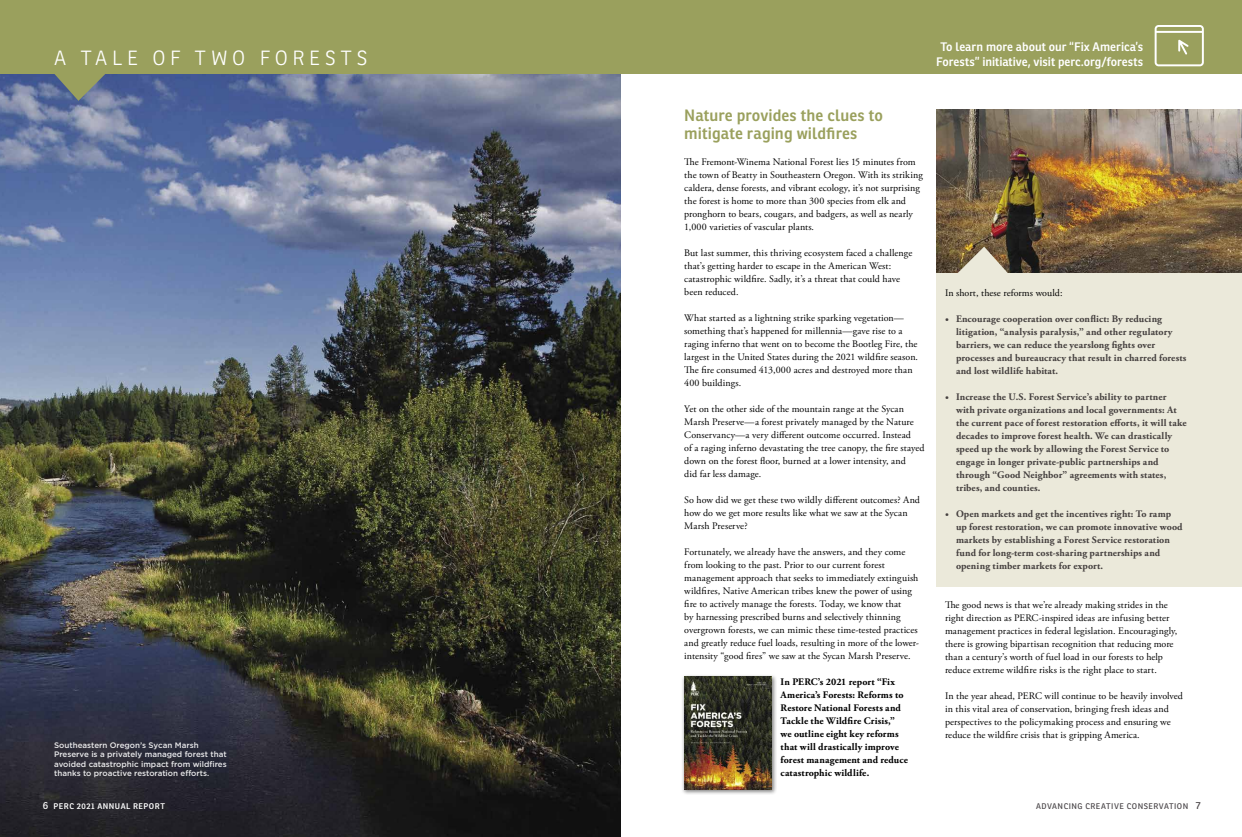
<style>
.page{position:relative;width:1242px;height:837px;background:#fff}
.page>*{position:absolute;margin:0;border:0;box-sizing:border-box;transform-origin:0 0}
.t1{font:300 20px "Ronnia";letter-spacing:.235em;color:#fff}
.t2{font:600 16px/18px "Ronnia";letter-spacing:.005em;color:#9aa05d}
.t3{font:600 12px/15px "Ronnia";color:#fff;text-align:center}
.t4{font:10px/13px "Adobe Garamond Pro";letter-spacing:.01em;color:#000}
.t5{font:700 10px/13px "Adobe Garamond Pro";letter-spacing:.01em;color:#4b474a}
.t6{font:700 10px/13px "Adobe Garamond Pro";letter-spacing:.01em;color:#000}
.t7{font:500 8px/9.6px "Gotham";color:#fff}
.t8{font:8px "Ronnia";letter-spacing:.06em;color:#4b474a}
.t9{font:600 8px "Ronnia";letter-spacing:.065em;color:#fff}
.s1{font-weight:400;font-size:10px}
.s2{font-weight:400}
.s3{font-size:10px}
</style>
<div class="page">
<div style="left:936px;top:273px;width:306px;height:313px;background:#ebe9da"></div>
<img style="left:0;top:73px;width:621px;height:764px">
<div style="left:0;top:0;width:1242px;height:73px;background:#9aa05d"></div>
<img style="left:936px;top:109px;width:306px;height:164px">
<svg style="left:1155px;top:25px;width:49px;height:41px"></svg>
<svg style="left:54px;top:73px;width:52px;height:28px"></svg>
<svg style="left:957px;top:247px;width:52px;height:26px"></svg>
<div style="left:681px;top:674px;width:96px;height:121px;background:#000;opacity:.5"></div>
<img style="left:684px;top:676px;width:88px;height:114px">
<h1 class="t1" style="left:54px;top:46px;width:315px">A TALE OF TWO FORESTS</h1>
<p class="t3" style="left:936px;top:39px;width:209px">To learn more about our “Fix America’s<br>Forests” initiative, visit perc.org/forests</p>
<p class="t7" style="left:54px;top:740px;width:174px">Southeastern Oregon’s Sycan Marsh Preserve is a privately managed forest that avoided catastrophic impact from wildfires thanks to proactive restoration efforts.</p>
<p class="t9" style="left:43px;top:801px;width:124px"><span class="s1">6</span> PERC 2021 ANNUAL REPORT</p>
<h2 class="t2" style="left:684px;top:106px;width:200px">Nature provides the clues to mitigate raging wildfires</h2>
<p class="t4" style="left:684px;top:156px;width:240px">The Fremont-Winema National Forest lies 15 minutes from the town of Beatty in Southeastern Oregon. With its striking caldera, dense forests, and vibrant ecology, it’s not surprising the forest is home to more than 300 species from elk and pronghorn to bears, cougars, and badgers, as well as nearly 1,000 varieties of vascular plants.</p>
<p class="t4" style="left:684px;top:247px;width:230px">But last summer, this thriving ecosystem faced a challenge that’s getting harder to escape in the American West: catastrophic wildfire. Sadly, it’s a threat that could have been reduced.</p>
<p class="t4" style="left:684px;top:312px;width:235px">What started as a lightning strike sparking vegetation— something that’s happened for millennia—gave rise to a raging inferno that went on to become the Bootleg Fire, the largest in the United States during the 2021 wildfire season.<br>The fire consumed 413,000 acres and destroyed more than 400 buildings.</p>
<p class="t4" style="left:684px;top:403px;width:242px">Yet on the other side of the mountain range at the Sycan Marsh Preserve—a forest privately managed by the Nature Conservancy—a very different outcome occurred. Instead<br>of a raging inferno devastating the tree canopy, the fire stayed down on the forest floor, burned at a lower intensity, and<br>did far less damage.</p>
<p class="t4" style="left:684px;top:494px;width:237px">So how did we get these two wildly different outcomes? And how do we get more results like what we saw at the Sycan<br>Marsh Preserve?</p>
<p class="t4" style="left:684px;top:546px;width:236px">Fortunately, we already have the answers, and they come from looking to the past. Prior to our current forest management approach that seeks to immediately extinguish wildfires, Native American tribes knew the power of using fire to actively manage the forests. Today, we know that<br>by harnessing prescribed burns and selectively thinning overgrown forests, we can mimic these time-tested practices and greatly reduce fuel loads, resulting in more of the lower&shy;intensity “good fires” we saw at the Sycan Marsh Preserve.</p>
<p class="t6" style="left:781px;top:676px;width:129px">In PERC’s 2021 report “Fix<br>America’s Forests: Reforms to<br>Restore National Forests and<br>Tackle the Wildfire Crisis,” we outline eight key reforms that will drastically improve forest management and reduce catastrophic wildlife.</p>
<p class="t4" style="left:945px;top:287px;width:119px">In short, these reforms would:</p>
<p class="t5" style="left:956px;top:313px;width:232px;text-indent:-11px"><span class="s2">•</span> Encourage cooperation over conflict: By reducing litigation, “analysis paralysis,” and other regulatory barriers, we can reduce the yearslong fights over processes and bureaucracy that result in charred forests and lost wildlife habitat.</p>
<p class="t5" style="left:956px;top:391px;width:232px;text-indent:-11px"><span class="s2">•</span> Increase the U.S. Forest Service’s ability to partner with private organizations and local governments: At the current pace of forest restoration efforts, it will take decades to improve forest health. We can drastically speed up the work by allowing the Forest Service to engage in longer private-public partnerships and through “Good Neighbor” agreements with states, tribes, and counties.</p>
<p class="t5" style="left:956px;top:508px;width:228px;text-indent:-11px"><span class="s2">•</span> Open markets and get the incentives right: To ramp up forest restoration, we can promote innovative wood markets by establishing a Forest Service restoration fund for long-term cost-sharing partnerships and opening timber markets for export.</p>
<p class="t4" style="left:945px;top:599px;width:234px">The good news is that we’re already making strides in the right direction as PERC-inspired ideas are infusing better management practices in federal legislation. Encouragingly, there is growing bipartisan recognition that reducing more than a century’s worth of fuel load in our forests to help reduce extreme wildfire risks is the right place to start.</p>
<p class="t4" style="left:945px;top:690px;width:240px">In the year ahead, PERC will continue to be heavily involved in this vital area of conservation, bringing fresh ideas and perspectives to the policymaking process and ensuring we reduce the wildfire crisis that is gripping America.</p>
<p class="t8" style="left:1036px;top:801px;width:166px">ADVANCING CREATIVE CONSERVATION <span class="s3">7</span></p>
</div>
